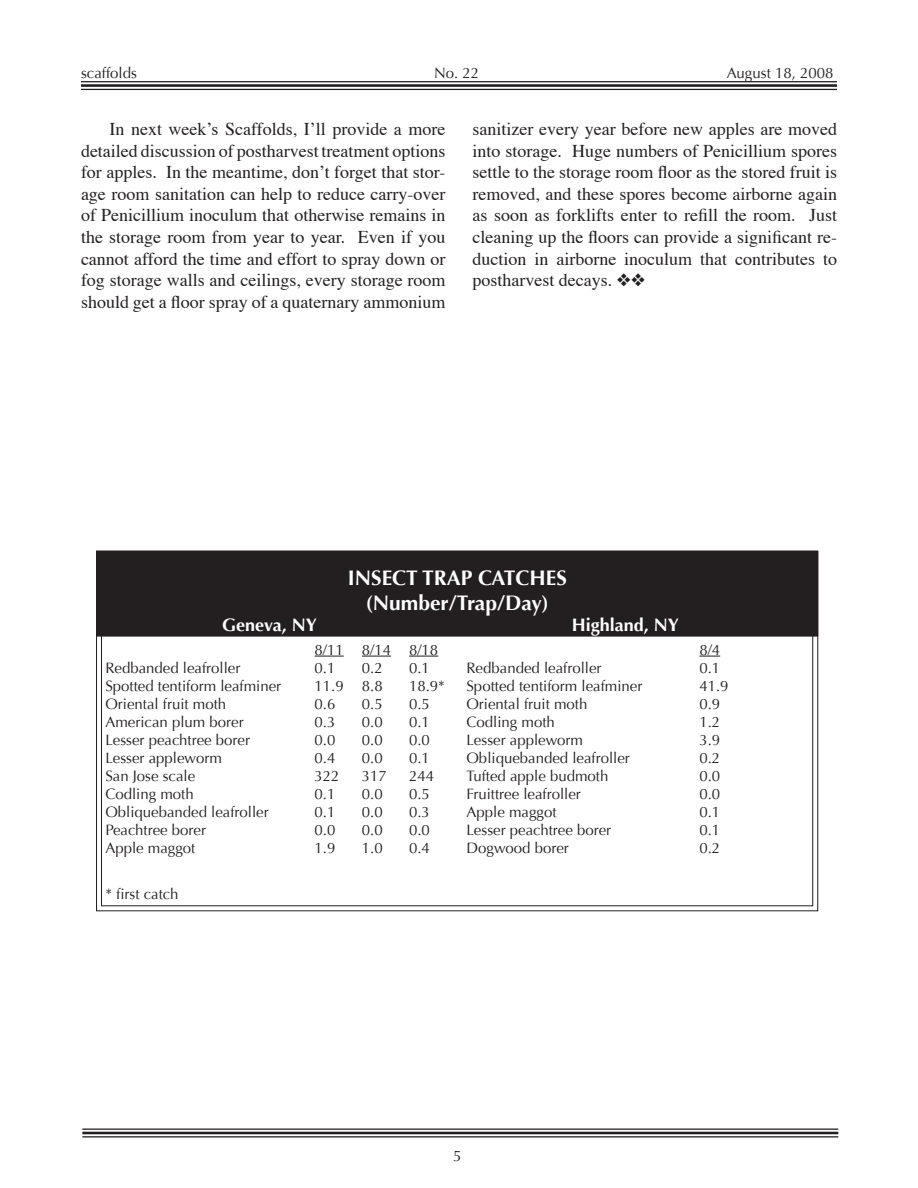
<style>
.page{position:relative;width:918px;height:1188px;background:#fff}
.page>*{position:absolute;margin:0;border:0;box-sizing:border-box;transform-origin:0 0}
.t1{font:700 21px/25.2px "Optima";color:#fff;text-align:center}
.t2{font:18px/21.6px "Times";color:#231f20;text-align:justify}
.t3{font:700 18px "Optima";color:#fff}
.t4{font:15px "Optima";color:#231f20}
</style>
<div class="page">
<svg style="left:96px;top:551px;width:723px;height:361px"></svg>
<div style="left:98px;top:552px;width:719px;height:83px;background:#231f20"></div>
<div style="left:96px;top:550px;width:722px;height:87px;border:3px solid #231f20"></div>
<svg style="left:315px;top:656px;width:29px;height:1px"></svg>
<svg style="left:362px;top:656px;width:29px;height:1px"></svg>
<svg style="left:409px;top:656px;width:29px;height:1px"></svg>
<svg style="left:699px;top:656px;width:21px;height:1px"></svg>
<hr style="left:81px;top:81px;width:756px;height:1px;background:#231f20">
<hr style="left:81px;top:84px;width:756px;height:3px;background:#231f20">
<hr style="left:81px;top:89px;width:756px;height:1px;background:#231f20">
<hr style="left:82px;top:1129px;width:756px;height:1px;background:#231f20">
<hr style="left:82px;top:1132px;width:756px;height:2px;background:#231f20">
<hr style="left:82px;top:1136px;width:756px;height:2px;background:#231f20">
<p class="t4" style="left:81px;top:64px;width:57px">scaffolds</p>
<p class="t4" style="left:434px;top:64px;width:47px">No. 22</p>
<p class="t4" style="left:727px;top:64px;width:108px">August 18, 2008</p>
<p class="t2" style="left:81px;top:120px;width:366px;text-indent:28px">In next week’s Scaffolds, I’ll provide a more detailed discussion of postharvest treatment options for apples. In the meantime, don’t forget that stor&shy;age room sanitation can help to reduce carry-over of Penicillium inoculum that otherwise remains in the storage room from year to year. Even if you cannot afford the time and effort to spray down or fog storage walls and ceilings, every storage room should get a floor spray of a quaternary ammonium</p>
<p class="t2" style="left:472px;top:120px;width:366px">sanitizer every year before new apples are moved into storage. Huge numbers of Penicillium spores settle to the storage room floor as the stored fruit is removed, and these spores become airborne again as soon as forklifts enter to refill the room. Just cleaning up the floors can provide a significant re&shy;duction in airborne inoculum that contributes to postharvest decays. ❖❖</p>
<p class="t1" style="left:348px;top:565px;width:220px">INSECT TRAP CATCHES (Number/Trap/Day)</p>
<p class="t3" style="left:222px;top:615px;width:96px">Geneva, NY</p>
<p class="t3" style="left:572px;top:615px;width:109px">Highland, NY</p>
<p class="t4" style="left:315px;top:641px;width:125px">8/11 8/14 8/18</p>
<p class="t4" style="left:699px;top:641px;width:22px">8/4</p>
<p class="t4" style="left:105px;top:659px;width:137px">Redbanded leafroller</p>
<p class="t4" style="left:315px;top:659px;width:22px">0.1</p>
<p class="t4" style="left:362px;top:659px;width:22px">0.2</p>
<p class="t4" style="left:409px;top:659px;width:22px">0.1</p>
<p class="t4" style="left:466px;top:659px;width:137px">Redbanded leafroller</p>
<p class="t4" style="left:699px;top:659px;width:22px">0.1</p>
<p class="t4" style="left:105px;top:677px;width:177px">Spotted tentiform leafminer</p>
<p class="t4" style="left:315px;top:677px;width:70px">11.9 8.8</p>
<p class="t4" style="left:409px;top:677px;width:37px">18.9*</p>
<p class="t4" style="left:466px;top:677px;width:177px">Spotted tentiform leafminer</p>
<p class="t4" style="left:699px;top:677px;width:31px">41.9</p>
<p class="t4" style="left:105px;top:695px;width:122px">Oriental fruit moth</p>
<p class="t4" style="left:315px;top:695px;width:22px">0.6</p>
<p class="t4" style="left:362px;top:695px;width:22px">0.5</p>
<p class="t4" style="left:409px;top:695px;width:22px">0.5</p>
<p class="t4" style="left:466px;top:695px;width:122px">Oriental fruit moth</p>
<p class="t4" style="left:699px;top:695px;width:22px">0.9</p>
<p class="t4" style="left:105px;top:713px;width:140px">American plum borer</p>
<p class="t4" style="left:315px;top:713px;width:22px">0.3</p>
<p class="t4" style="left:362px;top:713px;width:22px">0.0</p>
<p class="t4" style="left:409px;top:713px;width:22px">0.1</p>
<p class="t4" style="left:466px;top:713px;width:90px">Codling moth</p>
<p class="t4" style="left:699px;top:713px;width:22px">1.2</p>
<p class="t4" style="left:105px;top:731px;width:146px">Lesser peachtree borer</p>
<p class="t4" style="left:315px;top:731px;width:22px">0.0</p>
<p class="t4" style="left:362px;top:731px;width:22px">0.0</p>
<p class="t4" style="left:409px;top:731px;width:22px">0.0</p>
<p class="t4" style="left:466px;top:731px;width:118px">Lesser appleworm</p>
<p class="t4" style="left:699px;top:731px;width:22px">3.9</p>
<p class="t4" style="left:105px;top:749px;width:118px">Lesser appleworm</p>
<p class="t4" style="left:315px;top:749px;width:22px">0.4</p>
<p class="t4" style="left:362px;top:749px;width:22px">0.0</p>
<p class="t4" style="left:409px;top:749px;width:22px">0.1</p>
<p class="t4" style="left:466px;top:749px;width:165px">Obliquebanded leafroller</p>
<p class="t4" style="left:699px;top:749px;width:22px">0.2</p>
<p class="t4" style="left:105px;top:767px;width:91px">San Jose scale</p>
<p class="t4" style="left:315px;top:767px;width:27px">322</p>
<p class="t4" style="left:362px;top:767px;width:27px">317</p>
<p class="t4" style="left:409px;top:767px;width:27px">244</p>
<p class="t4" style="left:466px;top:767px;width:143px">Tufted apple budmoth</p>
<p class="t4" style="left:699px;top:767px;width:22px">0.0</p>
<p class="t4" style="left:105px;top:785px;width:90px">Codling moth</p>
<p class="t4" style="left:315px;top:785px;width:22px">0.1</p>
<p class="t4" style="left:362px;top:785px;width:22px">0.0</p>
<p class="t4" style="left:409px;top:785px;width:22px">0.5</p>
<p class="t4" style="left:466px;top:785px;width:116px">Fruittree leafroller</p>
<p class="t4" style="left:699px;top:785px;width:22px">0.0</p>
<p class="t4" style="left:105px;top:803px;width:165px">Obliquebanded leafroller</p>
<p class="t4" style="left:315px;top:803px;width:22px">0.1</p>
<p class="t4" style="left:362px;top:803px;width:22px">0.0</p>
<p class="t4" style="left:409px;top:803px;width:22px">0.3</p>
<p class="t4" style="left:466px;top:803px;width:92px">Apple maggot</p>
<p class="t4" style="left:699px;top:803px;width:22px">0.1</p>
<p class="t4" style="left:105px;top:821px;width:102px">Peachtree borer</p>
<p class="t4" style="left:315px;top:821px;width:22px">0.0</p>
<p class="t4" style="left:362px;top:821px;width:22px">0.0</p>
<p class="t4" style="left:409px;top:821px;width:22px">0.0</p>
<p class="t4" style="left:466px;top:821px;width:146px">Lesser peachtree borer</p>
<p class="t4" style="left:699px;top:821px;width:22px">0.1</p>
<p class="t4" style="left:105px;top:839px;width:92px">Apple maggot</p>
<p class="t4" style="left:315px;top:839px;width:22px">1.9</p>
<p class="t4" style="left:362px;top:839px;width:22px">1.0</p>
<p class="t4" style="left:409px;top:839px;width:22px">0.4</p>
<p class="t4" style="left:466px;top:839px;width:104px">Dogwood borer</p>
<p class="t4" style="left:699px;top:839px;width:22px">0.2</p>
<p class="t4" style="left:105px;top:886px;width:75px">* first catch</p>
<p class="t4" style="left:453px;top:1147px;width:10px">5</p>
</div>
